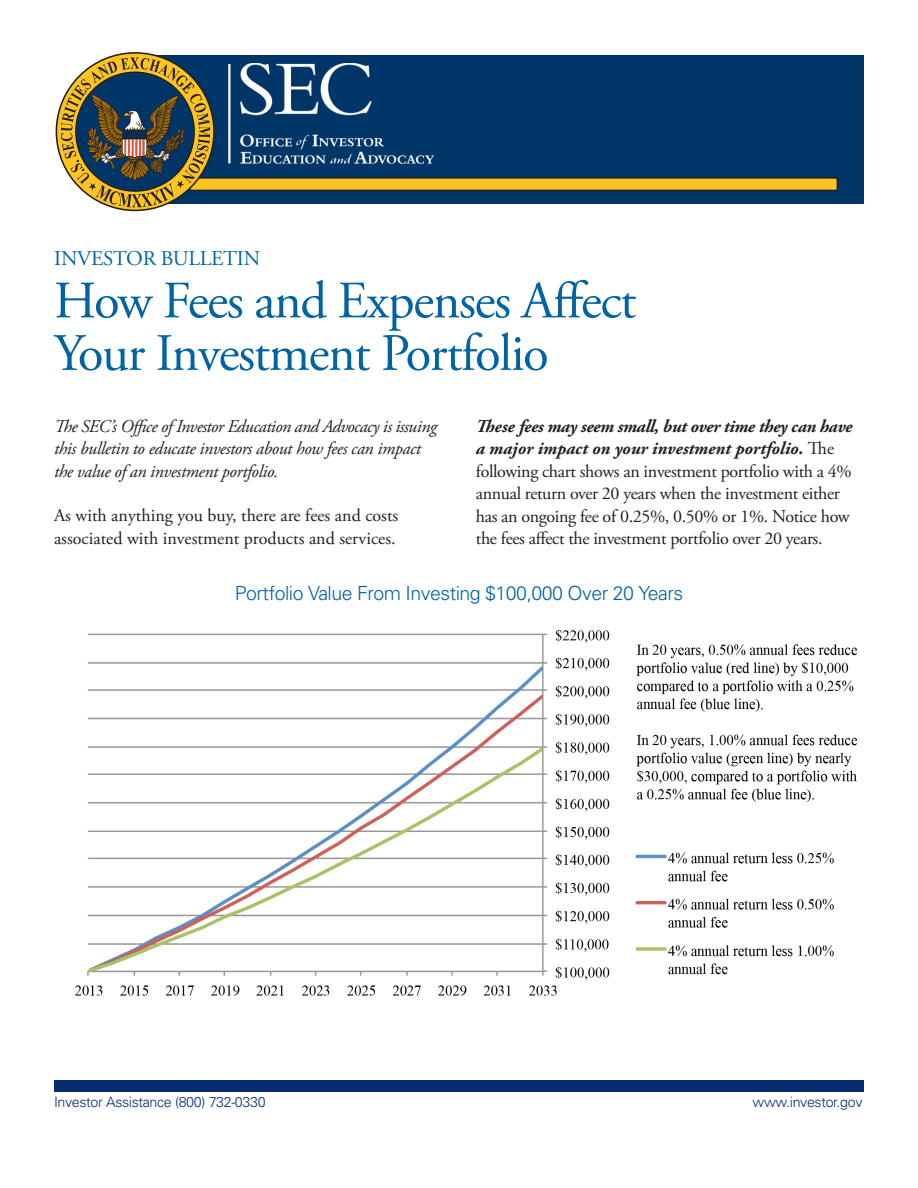
<style>
.page{position:relative;width:918px;height:1188px;background:#fff}
.page>*{position:absolute;margin:0;border:0;box-sizing:border-box;transform-origin:0 0}
.t1{font:52.5px/52.5px "Adobe Garamond Pro";letter-spacing:-.025em;color:#0064a4}
.t2{font:21px "Adobe Garamond Pro";letter-spacing:-.01em;color:#0064a4}
.HEAD_2{font:300 19.5px "Univers";letter-spacing:-.025em;color:#0064a4}
.t3{font:18px/22.4px "Adobe Garamond Pro";letter-spacing:-.02em;color:#231f20}
.t4{font:italic 18px/22.4px "Adobe Garamond Pro";letter-spacing:-.02em;color:#231f20}
.t5{font:18px/22.4px "Adobe Garamond Pro";color:#231f20}
.t6{font:300 14.25px "Univers";letter-spacing:-.025em;color:#052d6f}
.s1{font-weight:700;font-style:italic}
</style>
<div class="page">
<div style="left:136px;top:55px;width:728px;height:149px;background:#003667"></div>
<img style="left:228px;top:64px;width:205px;height:100px">
<div style="left:190px;top:178px;width:647px;height:12px;background:#fec422"></div>
<div style="left:189px;top:177px;width:649px;height:14px;border:2px solid #231f20"></div>
<svg style="left:56px;top:52px;width:159px;height:159px"></svg>
<div style="left:54px;top:1080px;width:810px;height:12px;background:#052d6f"></div>
<img style="left:75px;top:629px;width:783px;height:367px">
<p class="t2" style="left:54px;top:246px;width:208px">INVESTOR BULLETIN</p>
<p class="t1" style="left:54px;top:276px;width:584px">How Fees and Expenses Affect<br>Your Investment Portfolio</p>
<p class="t4" style="left:54px;top:416px;width:385px">The SEC’s Office of Investor Education and Advocacy is issuing this bulletin to educate investors about how fees can impact the value of an investment portfolio.</p>
<p class="t5" style="left:54px;top:505px;width:346px">As with anything you buy, there are fees and costs associated with investment products and services.</p>
<p class="t3" style="left:476px;top:416px;width:378px"><span class="s1">These fees may seem small, but over time they can have a major impact on your investment portfolio.</span> The following chart shows an investment portfolio with a 4% annual return over 20 years when the investment either has an ongoing fee of 0.25%, 0.50% or 1%. Notice how</p>
<p class="t3" style="left:476px;top:528px;width:348px">the fees affect the investment portfolio over 20 years.</p>
<p class="HEAD_2" style="left:235px;top:581px;width:450px">Portfolio Value From Investing $100,000 Over 20 Years</p>
<p class="t6" style="left:54px;top:1093px;width:213px">Investor Assistance (800) 732-0330</p>
<p class="t6" style="left:753px;top:1093px;width:111px">www.investor.gov</p>
</div>
